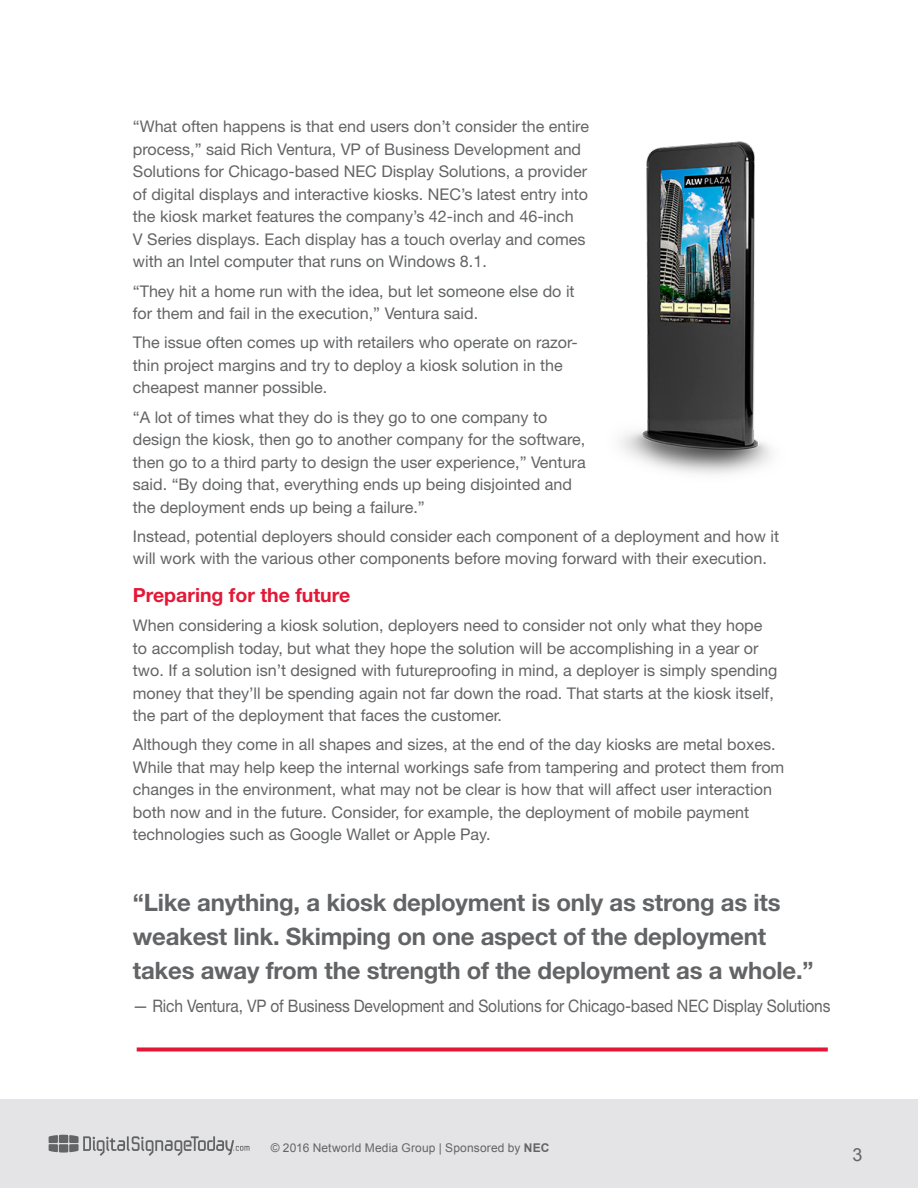
<style>
.page{position:relative;width:918px;height:1188px;background:#fff}
.page>*{position:absolute;margin:0;border:0;box-sizing:border-box;transform-origin:0 0}
.t1{font:700 24px/33.8px "Helvetica Neue LT Std";letter-spacing:-.01em;color:#636466}
.t2{font:700 19.5px "Helvetica Neue LT Std";color:#e31837}
.t3{font:18px "Arial";color:#636466}
.t4{font:17.25px "Helvetica Neue LT Std";letter-spacing:-.01em;color:#636466;scale:.9 1}
.t5{font:16.2px/22.5px "Helvetica Neue LT Std";color:#636466}
.t6{font:12px "Arial";letter-spacing:.015em;color:#636466}
.s1{font-weight:700}
</style>
<div class="page">
<div style="left:0;top:1099px;width:918px;height:89px;background:#e4e4e6"></div>
<svg style="left:49px;top:1135px;width:200px;height:21px"></svg>
<img style="left:620px;top:141px;width:152px;height:333px">
<div style="left:137px;top:1047px;width:691px;height:5px;background:#e31837"></div>
<p class="t5" style="left:133px;top:115px;width:458px">“What often happens is that end users don’t consider the entire process,” said Rich Ventura, VP of Business Development and Solutions for Chicago-based NEC Display Solutions, a provider of digital displays and interactive kiosks. NEC’s latest entry into the kiosk market features the company’s 42-inch and 46-inch<br>V Series displays. Each display has a touch overlay and comes with an Intel computer that runs on Windows 8.1.</p>
<p class="t5" style="left:133px;top:279px;width:443px">“They hit a home run with the idea, but let someone else do it for them and fail in the execution,” Ventura said.</p>
<p class="t5" style="left:133px;top:331px;width:446px">The issue often comes up with retailers who operate on razor&shy;thin project margins and try to deploy a kiosk solution in the cheapest manner possible.</p>
<p class="t5" style="left:133px;top:405px;width:454px">“A lot of times what they do is they go to one company to design the kiosk, then go to another company for the software, then go to a third party to design the user experience,” Ventura said. “By doing that, everything ends up being disjointed and the deployment ends up being a failure.”</p>
<p class="t5" style="left:133px;top:525px;width:648px">Instead, potential deployers should consider each component of a deployment and how it will work with the various other components before moving forward with their execution.</p>
<p class="t2" style="left:133px;top:583px;width:219px">Preparing for the future</p>
<p class="t5" style="left:133px;top:614px;width:646px">When considering a kiosk solution, deployers need to consider not only what they hope to accomplish today, but what they hope the solution will be accomplishing in a year or two. If a solution isn’t designed with futureproofing in mind, a deployer is simply spending money that they’ll be spending again not far down the road. That starts at the kiosk itself, the part of the deployment that faces the customer.</p>
<p class="t5" style="left:133px;top:733px;width:653px">Although they come in all shapes and sizes, at the end of the day kiosks are metal boxes.<br>While that may help keep the internal workings safe from tampering and protect them from changes in the environment, what may not be clear is how that will affect user interaction both now and in the future. Consider, for example, the deployment of mobile payment technologies such as Google Wallet or Apple Pay.</p>
<h1 class="t1" style="left:133px;top:885px;width:682px">“Like anything, a kiosk deployment is only as strong as its weakest link. Skimping on one aspect of the deployment takes away from the strength of the deployment as a whole.”</h1>
<p class="t4" style="left:133px;top:996px;width:777px">— Rich Ventura, VP of Business Development and Solutions for Chicago-based NEC Display Solutions</p>
<p class="t6" style="left:271px;top:1140px;width:280px">© 2016 Networld Media Group | Sponsored by <span class="s1">NEC</span></p>
<p class="t3" style="left:852px;top:1143px;width:12px">3</p>
</div>
